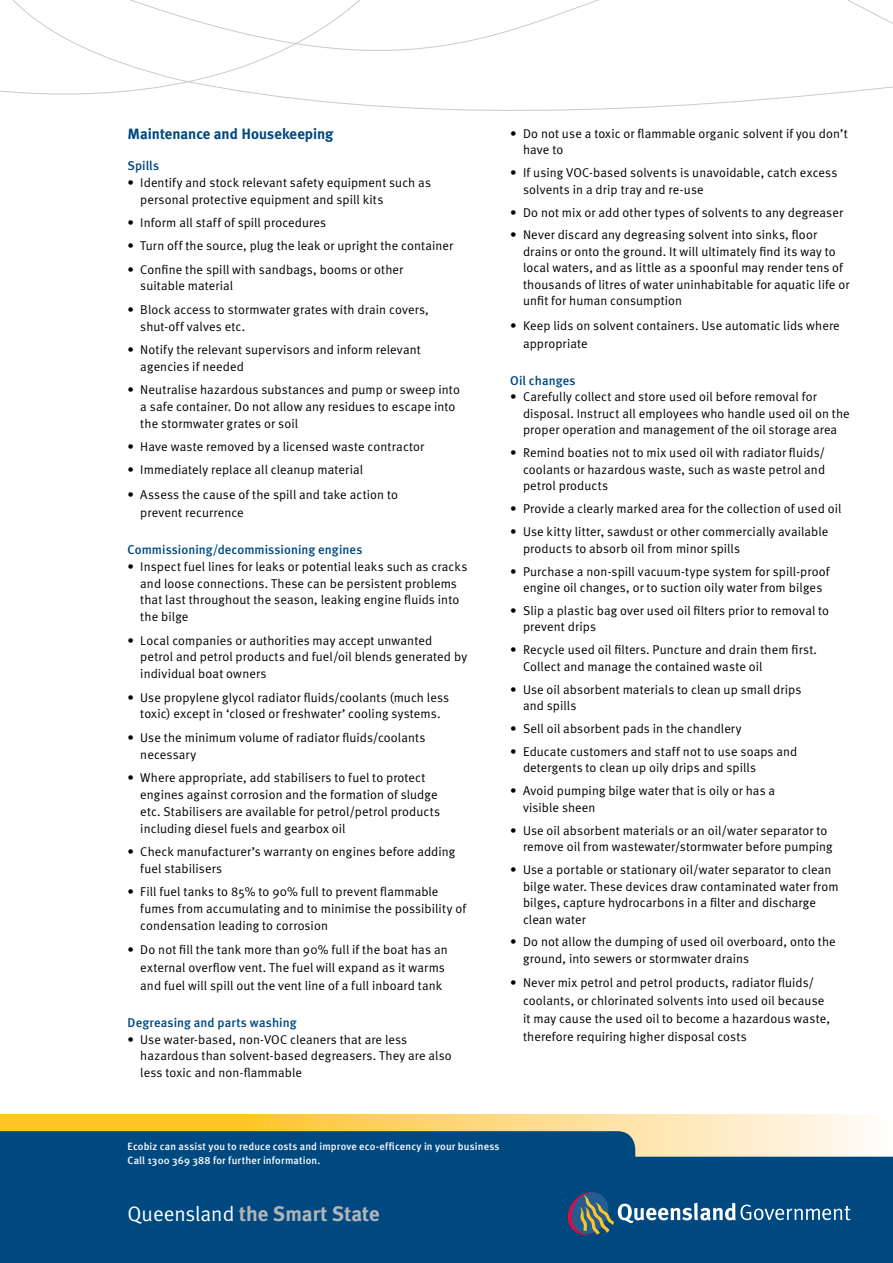
<style>
.page{position:relative;width:893px;height:1263px;background:#fff}
.page>*{position:absolute;margin:0;border:0;box-sizing:border-box;transform-origin:0 0}
.t1{font:700 20.85px "Meta Plus";color:#b2b4b6}
.t2{font:700 15px "Meta Plus";color:#004880}
.t3{font:12.75px/16.5px "Meta Normal";letter-spacing:.01em;color:#000}
.t4{font:500 12.75px "Meta";letter-spacing:.005em;color:#004880}
.t5{font:500 10.5px/13.5px "Meta";letter-spacing:.015em;color:#fff}
.s1{font-family:"Meta Normal";font-weight:400;color:#fff}
</style>
<div class="page">
<svg style="left:0;top:0;width:893px;height:111px"></svg>
<svg style="left:0;top:1114px;width:872px;height:17px"></svg>
<svg style="left:0;top:1131px;width:893px;height:132px;fill:#004880"></svg>
<svg style="left:565px;top:1189px;width:285px;height:49px"></svg>
<p class="t2" style="left:128px;top:125px;width:207px">Maintenance and Housekeeping</p>
<p class="t4" style="left:128px;top:158px;width:33px">Spills</p>
<p class="t3" style="left:140px;top:174px;width:292px;line-height:17px;text-indent:-13px">• Identify and stock relevant safety equipment such as personal protective equipment and spill kits</p>
<p class="t3" style="left:128px;top:214px;width:200px">• Inform all staff of spill procedures</p>
<p class="t3" style="left:128px;top:237px;width:327px">• Turn off the source, plug the leak or upright the container</p>
<p class="t3" style="left:140px;top:260px;width:264px;line-height:17px;text-indent:-13px">• Confine the spill with sandbags, booms or other suitable material</p>
<p class="t3" style="left:140px;top:301px;width:290px;line-height:17px;text-indent:-13px">• Block access to stormwater grates with drain covers, shut-off valves etc.</p>
<p class="t3" style="left:140px;top:341px;width:282px;line-height:17px;text-indent:-13px">• Notify the relevant supervisors and inform relevant agencies if needed</p>
<p class="t3" style="left:140px;top:381px;width:321px;line-height:17px;text-indent:-13px">• Neutralise hazardous substances and pump or sweep into a safe container. Do not allow any residues to escape into the stormwater grates or soil</p>
<p class="t3" style="left:128px;top:438px;width:298px">• Have waste removed by a licensed waste contractor</p>
<p class="t3" style="left:128px;top:461px;width:237px">• Immediately replace all cleanup material</p>
<p class="t3" style="left:140px;top:485px;width:259px;line-height:18px;text-indent:-13px">• Assess the cause of the spill and take action to prevent recurrence</p>
<p class="t4" style="left:128px;top:542px;width:236px">Commissioning/decommissioning engines</p>
<p class="t3" style="left:140px;top:558px;width:329px;line-height:17px;text-indent:-13px">• Inspect fuel lines for leaks or potential leaks such as cracks and loose connections. These can be persistent problems that last throughout the season, leaking engine fluids into the bilge</p>
<p class="t3" style="left:140px;top:631px;width:328px;line-height:17px;text-indent:-13px">• Local companies or authorities may accept unwanted petrol and petrol products and fuel/oil blends generated by individual boat owners</p>
<p class="t3" style="left:128px;top:688px;width:323px;line-height:17px;text-align:center">• Use propylene glycol radiator fluids/coolants (much less toxic) except in ‘closed or freshwater’ cooling systems.</p>
<p class="t3" style="left:140px;top:729px;width:287px;line-height:17px;text-indent:-13px">• Use the minimum volume of radiator fluids/coolants necessary</p>
<p class="t3" style="left:140px;top:769px;width:301px;line-height:17px;text-indent:-13px">• Where appropriate, add stabilisers to fuel to protect engines against corrosion and the formation of sludge etc. Stabilisers are available for petrol/petrol products including diesel fuels and gearbox oil</p>
<p class="t3" style="left:140px;top:843px;width:316px;line-height:17px;text-indent:-13px">• Check manufacturer’s warranty on engines before adding fuel stabilisers</p>
<p class="t3" style="left:140px;top:883px;width:327px;line-height:17px;text-indent:-13px">• Fill fuel tanks to 85% to 90% full to prevent flammable fumes from accumulating and to minimise the possibility of condensation leading to corrosion</p>
<p class="t3" style="left:140px;top:940px;width:309px;line-height:18px;text-indent:-13px">• Do not fill the tank more than 90% full if the boat has an external overflow vent. The fuel will expand as it warms and fuel will spill out the vent line of a full inboard tank</p>
<p class="t4" style="left:128px;top:1015px;width:170px">Degreasing and parts washing</p>
<p class="t3" style="left:140px;top:1031px;width:313px;text-indent:-13px">• Use water-based, non-VOC cleaners that are less hazardous than solvent-based degreasers. They are also less toxic and non-flammable</p>
<p class="t3" style="left:523px;top:125px;width:326px;text-indent:-13px">• Do not use a toxic or flammable organic solvent if you don’t have to</p>
<p class="t3" style="left:523px;top:164px;width:316px;text-indent:-13px">• If using VOC-based solvents is unavoidable, catch excess solvents in a drip tray and re-use</p>
<p class="t3" style="left:510px;top:204px;width:334px">• Do not mix or add other types of solvents to any degreaser</p>
<p class="t3" style="left:523px;top:227px;width:328px;text-indent:-13px">• Never discard any degreasing solvent into sinks, floor drains or onto the ground. It will ultimately find its way to local waters, and as little as a spoonful may render tens of thousands of litres of water uninhabitable for aquatic life or unfit for human consumption</p>
<p class="t3" style="left:523px;top:316px;width:318px;line-height:18px;text-indent:-13px">• Keep lids on solvent containers. Use automatic lids where appropriate</p>
<p class="t4" style="left:510px;top:373px;width:67px">Oil changes</p>
<p class="t3" style="left:523px;top:389px;width:328px;text-indent:-13px">• Carefully collect and store used oil before removal for disposal. Instruct all employees who handle used oil on the proper operation and management of the oil storage area</p>
<p class="t3" style="left:523px;top:444px;width:304px;text-align:justify;text-indent:-13px">• Remind boaties not to mix used oil with radiator fluids/ coolants or hazardous waste, such as waste petrol and petrol products</p>
<p class="t3" style="left:510px;top:500px;width:333px">• Provide a clearly marked area for the collection of used oil</p>
<p class="t3" style="left:523px;top:523px;width:307px;text-indent:-13px">• Use kitty litter, sawdust or other commercially available products to absorb oil from minor spills</p>
<p class="t3" style="left:510px;top:563px;width:321px;text-align:center">• Purchase a non-spill vacuum-type system for spill-proof engine oil changes, or to suction oily water from bilges</p>
<p class="t3" style="left:523px;top:602px;width:308px;text-indent:-13px">• Slip a plastic bag over used oil filters prior to removal to prevent drips</p>
<p class="t3" style="left:523px;top:641px;width:296px;text-indent:-13px">• Recycle used oil filters. Puncture and drain them first.<br>Collect and manage the contained waste oil</p>
<p class="t3" style="left:523px;top:681px;width:280px;text-indent:-13px">• Use oil absorbent materials to clean up small drips and spills</p>
<p class="t3" style="left:510px;top:720px;width:233px">• Sell oil absorbent pads in the chandlery</p>
<p class="t3" style="left:523px;top:743px;width:276px;text-indent:-13px">• Educate customers and staff not to use soaps and detergents to clean up oily drips and spills</p>
<p class="t3" style="left:523px;top:782px;width:254px;text-indent:-13px">• Avoid pumping bilge water that is oily or has a visible sheen</p>
<p class="t3" style="left:523px;top:822px;width:311px;text-indent:-13px">• Use oil absorbent materials or an oil/water separator to remove oil from wastewater/stormwater before pumping</p>
<p class="t3" style="left:523px;top:861px;width:317px;text-indent:-13px">• Use a portable or stationary oil/water separator to clean bilge water. These devices draw contaminated water from bilges, capture hydrocarbons in a filter and discharge clean water</p>
<p class="t3" style="left:523px;top:933px;width:314px;text-indent:-13px">• Do not allow the dumping of used oil overboard, onto the ground, into sewers or stormwater drains</p>
<p class="t3" style="left:523px;top:974px;width:308px;line-height:18px;text-indent:-13px">• Never mix petrol and petrol products, radiator fluids/ coolants, or chlorinated solvents into used oil because it may cause the used oil to become a hazardous waste, therefore requiring higher disposal costs</p>
<p class="t5" style="left:128px;top:1139px;width:373px">Ecobiz can assist you to reduce costs and improve eco-efficency in your business<br>Call 1300 369 388 for further information.</p>
<h1 class="t1" style="left:128px;top:1201px;width:254px"><span class="s1">Queensland</span> the Smart State</h1>
</div>
